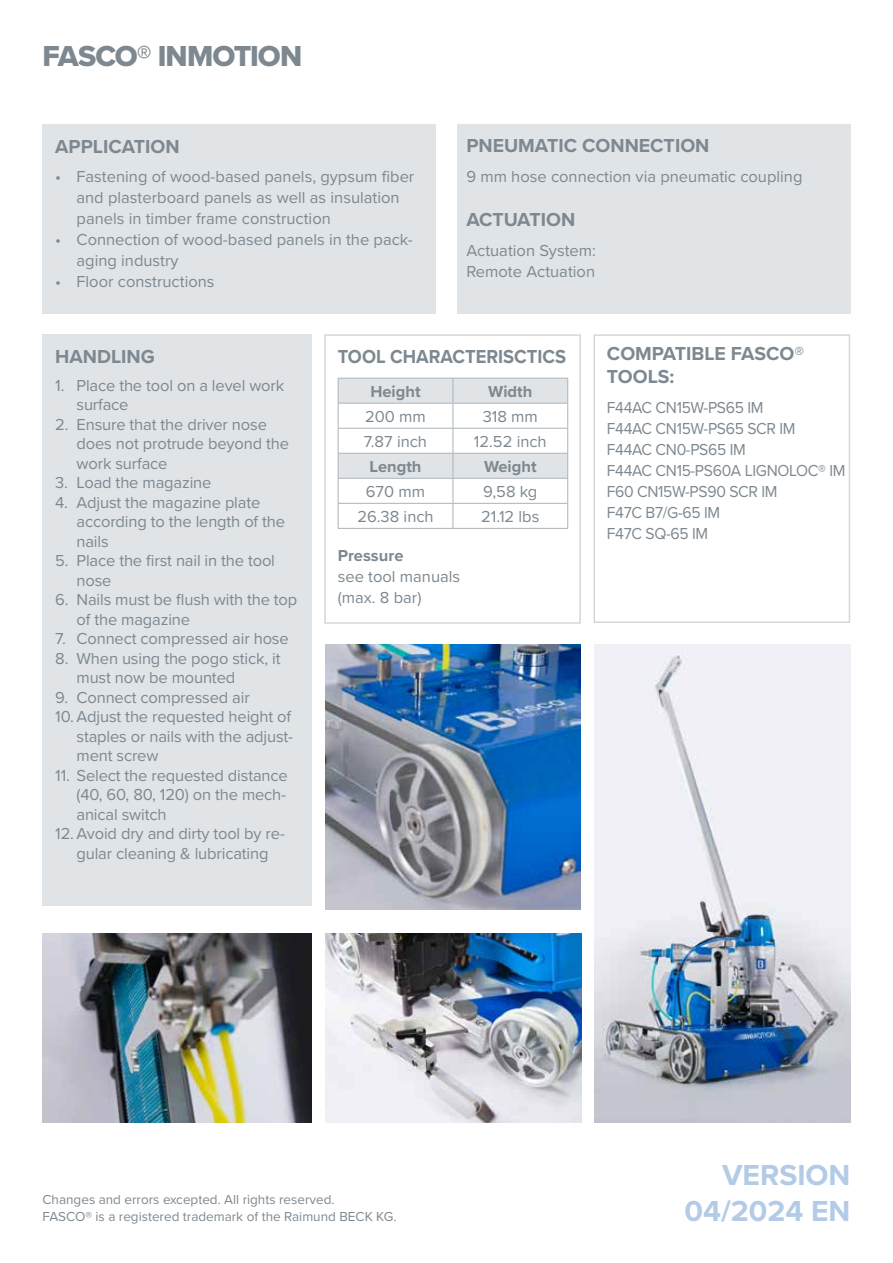
<style>
.page{position:relative;width:893px;height:1263px;background:#fff}
.page>*{position:absolute;margin:0;border:0;box-sizing:border-box;transform-origin:0 0}
.t1{font:700 30px/36px "Proxima Nova";color:#b3cbe6;text-align:right}
.t2{font:30px "Proxima Nova Extrabld";letter-spacing:-.03em;color:#7d8890}
.t3{font:700 19.5px/23.4px "Proxima Nova";color:#7d8890}
.t4{font:700 19.5px "Proxima Nova";color:#7d8890;scale:.94 1}
.t5{font:16.5px/19.5px "Proxima Nova";letter-spacing:-.01em;color:#7d8890}
.t6{font:16.5px/21px "Proxima Nova";letter-spacing:-.01em;color:#7d8890;scale:.95 1}
.t7{font:700 16.5px "Proxima Nova";color:#7d8890}
.t8{font:13.5px/16.5px "Proxima Nova";color:#7d8890}
.s1{font-weight:400}
</style>
<div class="page">
<div style="left:43px;top:125px;width:393px;height:189px;background:#e1e4e7"></div>
<div style="left:457px;top:125px;width:393px;height:189px;background:#e1e4e7"></div>
<div style="left:43px;top:334px;width:269px;height:572px;background:#e1e4e7"></div>
<div style="left:324px;top:334px;width:257px;height:290px;background:#fff;border:2px solid #d3d7db"></div>
<svg style="left:338px;top:378px;width:230px;height:150px"></svg>
<hr style="left:338px;top:528px;width:115px;height:1px;background:#abb3b9">
<hr style="left:453px;top:528px;width:115px;height:1px;background:#abb3b9">
<div style="left:594px;top:334px;width:256px;height:289px;background:#fff;border:2px solid #d3d7db"></div>
<img style="left:43px;top:934px;width:269px;height:189px">
<img style="left:595px;top:644px;width:256px;height:479px">
<img style="left:326px;top:934px;width:255px;height:189px">
<img style="left:325px;top:644px;width:256px;height:266px">
<h1 class="t2" style="left:43px;top:34px;width:261px">FASCO® INMOTION</h1>
<p class="t3" style="left:55px;top:134px;width:126px">APPLICATION</p>
<p class="t5" style="left:77px;top:165px;width:339px;line-height:21px;text-indent:-21px">• Fastening of wood-based panels, gypsum fiber and plasterboard panels as well as insulation panels in timber frame construction</p>
<p class="t5" style="left:77px;top:229px;width:338px;line-height:21px;text-indent:-21px">• Connection of wood-based panels in the pack&shy;aging industry</p>
<p class="t5" style="left:55px;top:271px;width:161px">• Floor constructions</p>
<p class="t3" style="left:466px;top:134px;width:245px">PNEUMATIC CONNECTION</p>
<p class="t5" style="left:466px;top:166px;width:338px">9 mm hose connection via pneumatic coupling</p>
<p class="t3" style="left:466px;top:208px;width:110px">ACTUATION</p>
<p class="t5" style="left:466px;top:239px;width:131px;line-height:21px">Actuation System:<br>Remote Actuation</p>
<p class="t3" style="left:55px;top:344px;width:101px">HANDLING</p>
<p class="t5" style="left:77px;top:375px;width:209px;text-indent:-21px">1. Place the tool on a level work surface</p>
<p class="t5" style="left:77px;top:414px;width:214px;text-indent:-21px">2. Ensure that the driver nose does not protrude beyond the work surface</p>
<p class="t5" style="left:55px;top:472px;width:158px">3. Load the magazine</p>
<p class="t5" style="left:77px;top:492px;width:210px;text-indent:-21px">4. Adjust the magazine plate according to the length of the nails</p>
<p class="t5" style="left:77px;top:550px;width:200px;text-indent:-21px">5. Place the first nail in the tool nose</p>
<p class="t5" style="left:77px;top:589px;width:222px;text-indent:-21px">6. Nails must be flush with the top of the magazine</p>
<p class="t5" style="left:55px;top:628px;width:235px">7. Connect compressed air hose</p>
<p class="t5" style="left:77px;top:648px;width:206px;text-indent:-21px">8. When using the pogo stick, it must now be mounted</p>
<p class="t5" style="left:55px;top:687px;width:196px">9. Connect compressed air</p>
<p class="t5" style="left:77px;top:706px;width:218px;text-align:justify;text-indent:-21px">10. Adjust the requested height of staples or nails with the adjust&shy;ment screw</p>
<p class="t5" style="left:77px;top:765px;width:213px;text-align:justify;text-indent:-21px">11. Select the requested distance (40, 60, 80, 120) on the mech&shy;anical switch</p>
<p class="t5" style="left:55px;top:823px;width:231px;text-align:center">12. Avoid dry and dirty tool by re&shy;gular cleaning &amp; lubricating</p>
<p class="t4" style="left:338px;top:342px;width:244px">TOOL CHARACTERISCTICS</p>
<p class="t7" style="left:370px;top:379px;width:52px">Height</p>
<p class="t7" style="left:488px;top:379px;width:46px">Width</p>
<p class="t5" style="left:365px;top:406px;width:62px">200 mm</p>
<p class="t5" style="left:483px;top:406px;width:57px">318 mm</p>
<p class="t5" style="left:364px;top:431px;width:65px">7.87 inch</p>
<p class="t5" style="left:474px;top:431px;width:74px">12.52 inch</p>
<p class="t7" style="left:370px;top:454px;width:53px">Length</p>
<p class="t7" style="left:484px;top:454px;width:54px">Weight</p>
<p class="t5" style="left:366px;top:481px;width:61px">670 mm</p>
<p class="t5" style="left:483px;top:481px;width:56px">9,58 kg</p>
<p class="t5" style="left:357px;top:506px;width:78px">26.38 inch</p>
<p class="t5" style="left:481px;top:506px;width:60px">21.12 lbs</p>
<p class="t7" style="left:338px;top:543px;width:67px">Pressure</p>
<p class="t5" style="left:338px;top:565px;width:124px;line-height:21px">see tool manuals (max. 8 bar)</p>
<p class="t3" style="left:607px;top:341px;width:199px">COMPATIBLE FASCO<span class="s1">®<br></span>TOOLS:</p>
<p class="t6" style="left:607px;top:396px;width:253px">F44AC CN15W-PS65 IM<br>F44AC CN15W-PS65 SCR IM<br>F44AC CN0-PS65 IM<br>F44AC CN15-PS60A LIGNOLOC® IM<br>F60 CN15W-PS90 SCR IM<br>F47C B7/G-65 IM<br>F47C SQ-65 IM</p>
<p class="t8" style="left:43px;top:1191px;width:355px">Changes and errors excepted. All rights reserved.<br>FASCO® is a registered trademark of the Raimund BECK KG.</p>
<h1 class="t1" style="left:684px;top:1156px;width:167px">VERSION<br>04/2024 EN</h1>
</div>
